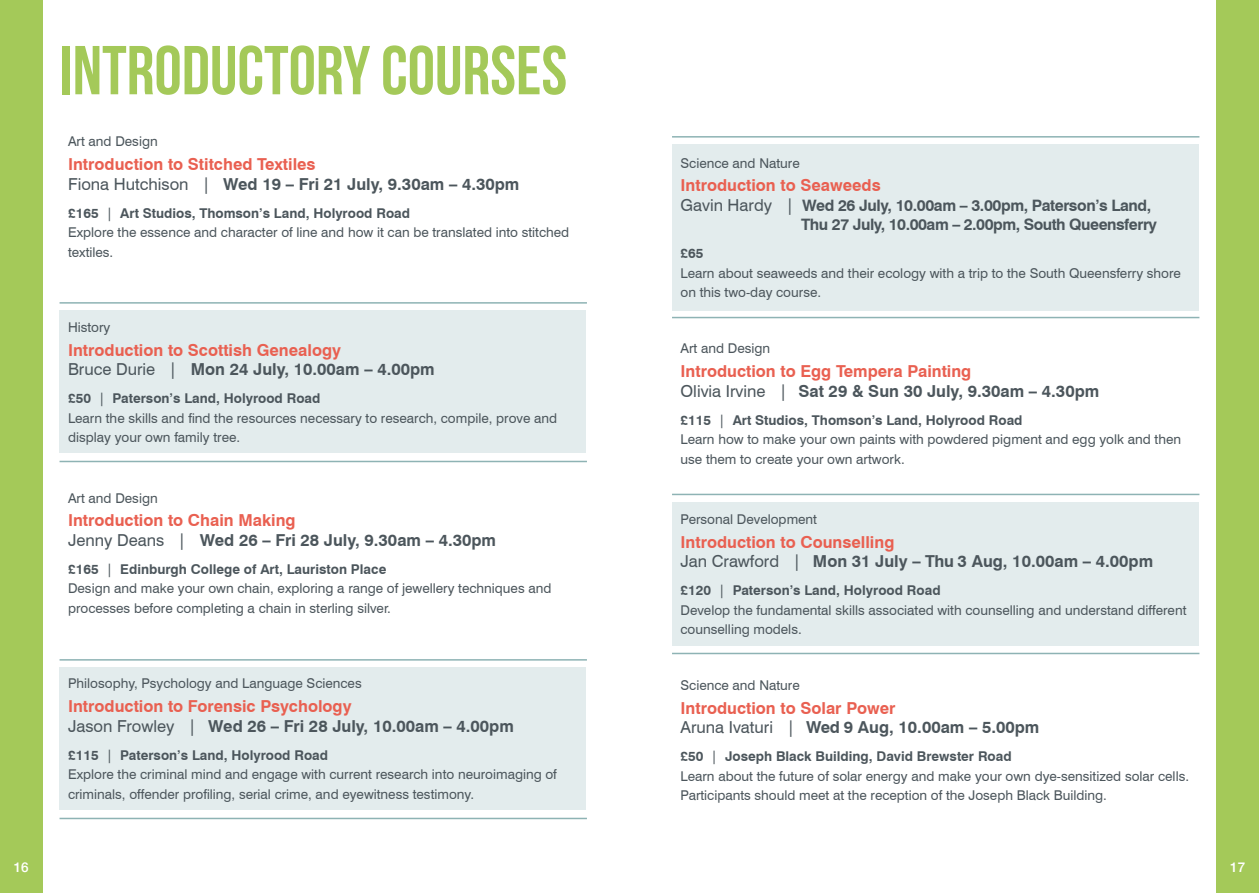
<style>
.page{position:relative;width:1259px;height:893px;background:#fff}
.page>*{position:absolute;margin:0;border:0;box-sizing:border-box;transform-origin:0 0}
.t1{font:700 69px "Bebas Neue";color:#a4c959}
.t2{font:700 16.5px/19.5px "Swiss 721 BT";color:#e96051}
.t3{font:700 16.5px/19.5px "Swiss 721 BT";color:#4c565c}
.t4{font:700 15.75px/19.5px "Swiss 721 BT";letter-spacing:-.03em;color:#4c565c}
.t5{font:13.5px/19.5px "Swiss 721 BT";color:#4c565c}
.t6{font:500 13.5px "Helvetica Neue";color:#fff}
.t7{font:700 13.5px "Swiss 721 BT";color:#4c565c}
.s1{font-weight:400;color:#4c565c}
.s2{color:#4c565c}
.s3{font-weight:700}
.s4{color:#e96051}
.s5{font-weight:400}
.s6{font-weight:400;font-size:16.5px}
</style>
<div class="page">
<div style="left:60px;top:310px;width:526px;height:143px;background:#e3eced"></div>
<div style="left:60px;top:667px;width:526px;height:143px;background:#e3eced"></div>
<div style="left:672px;top:144px;width:526px;height:167px;background:#e3eced"></div>
<div style="left:672px;top:502px;width:526px;height:143px;background:#e3eced"></div>
<hr style="left:60px;top:302px;width:527px;height:2px;background:#8eb3b4">
<hr style="left:60px;top:659px;width:527px;height:2px;background:#8eb3b4">
<hr style="left:672px;top:653px;width:527px;height:1px;background:#8eb3b4">
<hr style="left:672px;top:136px;width:527px;height:2px;background:#8eb3b4">
<hr style="left:672px;top:494px;width:527px;height:1px;background:#8eb3b4">
<hr style="left:60px;top:461px;width:527px;height:1px;background:#8eb3b4">
<hr style="left:60px;top:818px;width:527px;height:1px;background:#8eb3b4">
<hr style="left:672px;top:317px;width:527px;height:1px;background:#8eb3b4">
<div style="left:1216px;top:0;width:43px;height:893px;background:#a4c959"></div>
<div style="left:0;top:0;width:43px;height:893px;background:#a4c959"></div>
<h1 class="t1" style="left:60px;top:33px;width:509px">INTRODUCTORY COURSES</h1>
<p class="t5" style="left:68px;top:132px;width:91px">Art and Design</p>
<p class="t2" style="left:68px;top:154px;width:453px">Introduction to Stitched Textiles<br><span class="s1">Fiona Hutchison |</span> <span class="s2">Wed 19 – Fri 21 July, 9.30am – 4.30pm</span></p>
<p class="t5" style="left:68px;top:203px;width:503px"><span class="s3">£165</span> | <span class="s3">Art Studios, Thomson’s Land, Holyrood Road<br></span>Explore the essence and character of line and how it can be translated into stitched textiles.</p>
<p class="t5" style="left:68px;top:317px;width:44px">History</p>
<p class="t2" style="left:68px;top:340px;width:368px">Introduction to Scottish Genealogy<br><span class="s1">Bruce Durie |</span> <span class="s2">Mon 24 July, 10.00am – 4.00pm</span></p>
<p class="t5" style="left:68px;top:389px;width:491px"><span class="s3">£50</span> | <span class="s3">Paterson’s Land, Holyrood Road<br></span>Learn the skills and find the resources necessary to research, compile, prove and display your own family tree.</p>
<p class="t5" style="left:68px;top:488px;width:91px">Art and Design</p>
<p class="t3" style="left:68px;top:511px;width:429px"><span class="s4">Introduction to Chain Making<br></span><span class="s5">Jenny Deans |</span> Wed 26 – Fri 28 July, 9.30am – 4.30pm</p>
<p class="t5" style="left:68px;top:559px;width:485px"><span class="s3">£165</span> | <span class="s3">Edinburgh College of Art, Lauriston Place<br></span>Design and make your own chain, exploring a range of jewellery techniques and processes before completing a chain in sterling silver.</p>
<p class="t5" style="left:68px;top:674px;width:295px">Philosophy, Psychology and Language Sciences</p>
<p class="t2" style="left:68px;top:696px;width:447px">Introduction to Forensic Psychology<br><span class="s1">Jason Frowley |</span> <span class="s2">Wed 26 – Fri 28 July, 10.00am – 4.00pm</span></p>
<p class="t5" style="left:68px;top:745px;width:490px"><span class="s3">£115</span> | <span class="s3">Paterson’s Land, Holyrood Road<br></span>Explore the criminal mind and engage with current research into neuroimaging of criminals, offender profiling, serial crime, and eyewitness testimony.</p>
<p class="t5" style="left:680px;top:153px;width:121px">Science and Nature</p>
<p class="t2" style="left:680px;top:176px;width:202px">Introduction to Seaweeds</p>
<p class="t4" style="left:801px;top:195px;width:357px;text-indent:-121px"><span class="s6">Gavin Hardy |</span> Wed 26 July, 10.00am – 3.00pm, Paterson’s Land,<br>Thu 27 July, 10.00am – 2.00pm, South Queensferry</p>
<p class="t7" style="left:680px;top:245px;width:24px">£65</p>
<p class="t5" style="left:680px;top:263px;width:502px">Learn about seaweeds and their ecology with a trip to the South Queensferry shore on this two-day course.</p>
<p class="t5" style="left:680px;top:339px;width:91px">Art and Design</p>
<p class="t2" style="left:680px;top:361px;width:420px">Introduction to Egg Tempera Painting<br><span class="s1">Olivia Irvine |</span> <span class="s2">Sat 29 &amp; Sun 30 July, 9.30am – 4.30pm</span></p>
<p class="t5" style="left:680px;top:410px;width:502px"><span class="s3">£115</span> | <span class="s3">Art Studios, Thomson’s Land, Holyrood Road<br></span>Learn how to make your own paints with powdered pigment and egg yolk and then use them to create your own artwork.</p>
<p class="t5" style="left:680px;top:509px;width:138px">Personal Development</p>
<p class="t3" style="left:680px;top:532px;width:474px"><span class="s4">Introduction to Counselling<br></span><span class="s5">Jan Crawford |</span> Mon 31 July – Thu 3 Aug, 10.00am – 4.00pm</p>
<p class="t5" style="left:680px;top:580px;width:507px"><span class="s3">£120</span> | <span class="s3">Paterson’s Land, Holyrood Road<br></span>Develop the fundamental skills associated with counselling and understand different counselling models.</p>
<p class="t5" style="left:680px;top:675px;width:121px">Science and Nature</p>
<p class="t2" style="left:680px;top:698px;width:360px">Introduction to Solar Power<br><span class="s1">Aruna Ivaturi |</span> <span class="s2">Wed 9 Aug, 10.00am – 5.00pm</span></p>
<p class="t5" style="left:680px;top:747px;width:510px"><span class="s3">£50</span> | <span class="s3">Joseph Black Building, David Brewster Road<br></span>Learn about the future of solar energy and make your own dye-sensitized solar cells.<br>Participants should meet at the reception of the Joseph Black Building.</p>
<p class="t6" style="left:14px;top:856px;width:17px">16</p>
<p class="t6" style="left:1230px;top:856px;width:17px">17</p>
</div>
